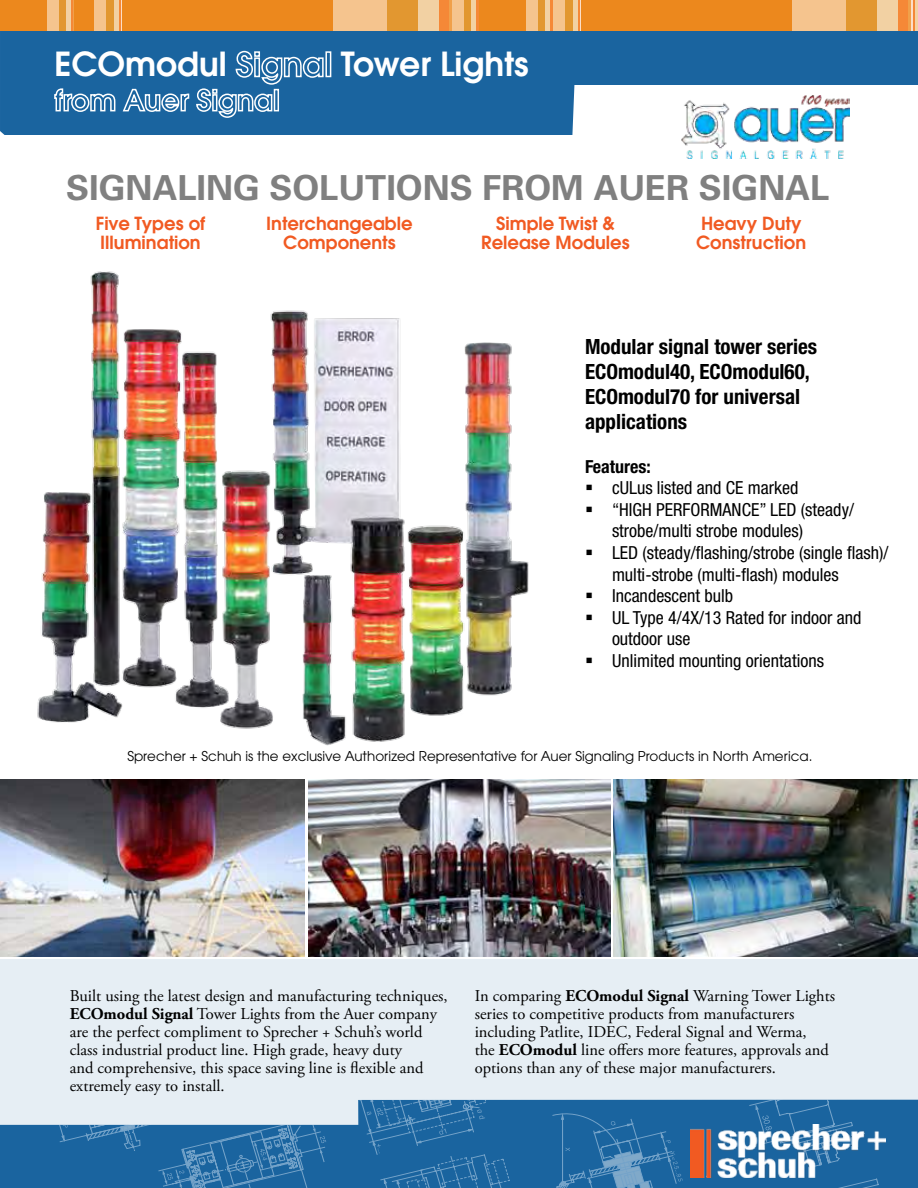
<style>
.page{position:relative;width:918px;height:1188px;background:#fff}
.page>*{position:absolute;margin:0;border:0;box-sizing:border-box;transform-origin:0 0}
.t1{font:700 34.5px "Univers";color:#808080}
.t2{font:600 33px "Avant Garde";color:#fff}
.t3{font:700 condensed 21px/25.2px "Helvetica Neue";color:#000}
.t4{font:condensed 18px/21.6px "Helvetica Neue";color:#000}
.t5{font:600 18px "Avant Garde";color:#f15a22}
.t6{font:700 condensed 18px "Helvetica Neue";color:#000}
.t7{font:16.5px/18px "Adobe Garamond Pro";color:#000}
.t8{font:13.5px "Avant Garde";color:#000}
.s1{font-weight:700}
</style>
<div class="page">
<div style="left:0;top:959px;width:918px;height:211px;background:#e6eef4"></div>
<img style="left:681px;top:135px;width:163px;height:24px">
<img style="left:1px;top:779px;width:303px;height:177px">
<svg style="left:0;top:30px;width:918px;height:105px;fill:#1a649f"></svg>
<div style="left:0;top:0;width:47px;height:30px;background:#ec881d"></div>
<div style="left:47px;top:0;width:12px;height:30px;background:#f5c48e"></div>
<hr style="left:73px;top:0;width:1px;height:30px;background:#f0a04a">
<hr style="left:71px;top:0;width:2px;height:30px;background:#f58837">
<div style="left:59px;top:0;width:7px;height:30px;background:#e29730"></div>
<div style="left:66px;top:0;width:5px;height:30px;background:#f2d1a3"></div>
<div style="left:74px;top:0;width:21px;height:30px;background:#ec881d"></div>
<div style="left:95px;top:0;width:12px;height:30px;background:#f5c48e"></div>
<hr style="left:118px;top:0;width:3px;height:30px;background:#f58837">
<hr style="left:121px;top:0;width:1px;height:30px;background:#fcdec7">
<div style="left:107px;top:0;width:7px;height:30px;background:#e29730"></div>
<hr style="left:114px;top:0;width:4px;height:30px;background:#f2d1a3">
<div style="left:122px;top:0;width:212px;height:30px;background:#ec881d"></div>
<div style="left:333px;top:0;width:54px;height:30px;background:#f5c48e"></div>
<div style="left:448px;top:0;width:5px;height:30px;background:#f0a04a"></div>
<div style="left:438px;top:0;width:10px;height:30px;background:#f58837"></div>
<hr style="left:452px;top:0;width:2px;height:30px;background:#fcdec7">
<div style="left:387px;top:0;width:32px;height:30px;background:#e29730"></div>
<div style="left:418px;top:0;width:21px;height:30px;background:#f2d1a3"></div>
<div style="left:453px;top:0;width:12px;height:30px;background:#f5c48e"></div>
<hr style="left:478px;top:0;width:1px;height:30px;background:#f0a04a">
<hr style="left:476px;top:0;width:2px;height:30px;background:#f58837">
<div style="left:465px;top:0;width:7px;height:30px;background:#e29730"></div>
<hr style="left:472px;top:0;width:4px;height:30px;background:#f2d1a3">
<div style="left:479px;top:0;width:48px;height:30px;background:#ec881d"></div>
<div style="left:527px;top:0;width:12px;height:30px;background:#f5c48e"></div>
<hr style="left:552px;top:0;width:1px;height:30px;background:#f0a04a">
<hr style="left:550px;top:0;width:2px;height:30px;background:#f58837">
<hr style="left:553px;top:0;width:1px;height:30px;background:#fcdec7">
<div style="left:539px;top:0;width:7px;height:30px;background:#e29730"></div>
<hr style="left:546px;top:0;width:4px;height:30px;background:#f2d1a3">
<div style="left:554px;top:0;width:12px;height:30px;background:#f5c48e"></div>
<hr style="left:579px;top:0;width:1px;height:30px;background:#f0a04a">
<hr style="left:577px;top:0;width:2px;height:30px;background:#f58837">
<hr style="left:580px;top:0;width:1px;height:30px;background:#fcdec7">
<div style="left:566px;top:0;width:7px;height:30px;background:#e29730"></div>
<hr style="left:573px;top:0;width:4px;height:30px;background:#f2d1a3">
<div style="left:581px;top:0;width:212px;height:30px;background:#ec881d"></div>
<div style="left:792px;top:0;width:54px;height:30px;background:#f5c48e"></div>
<div style="left:907px;top:0;width:5px;height:30px;background:#f0a04a"></div>
<div style="left:897px;top:0;width:10px;height:30px;background:#f58837"></div>
<hr style="left:911px;top:0;width:2px;height:30px;background:#fcdec7">
<div style="left:846px;top:0;width:32px;height:30px;background:#e29730"></div>
<div style="left:877px;top:0;width:21px;height:30px;background:#f2d1a3"></div>
<hr style="left:913px;top:0;width:1px;height:30px;background:#f0a04a">
<hr style="left:914px;top:0;width:2px;height:30px;background:#f58837">
<hr style="left:916px;top:0;width:2px;height:30px;background:#f2d1a3">
<div style="left:325px;top:51px;width:6px;height:26px;border:2px solid #fff"></div>
<svg style="left:53px;top:88px;width:63px;height:25px;background:#5f92bb"></svg>
<svg style="left:122px;top:50px;width:202px;height:69px;background:#3a79ac"></svg>
<div style="left:274px;top:89px;width:5px;height:22px;border:2px solid #fff"></div>
<img style="left:309px;top:779px;width:302px;height:177px">
<img style="left:614px;top:779px;width:304px;height:177px">
<svg style="left:0;top:1100px;width:918px;height:88px;background:#2c70a6"></svg>
<svg style="left:4px;top:1100px;width:322px;height:88px"></svg>
<svg style="left:353px;top:1100px;width:163px;height:88px;background:#246ba3"></svg>
<svg style="left:552px;top:1100px;width:327px;height:88px;background:#246ba3"></svg>
<img style="left:690px;top:1125px;width:196px;height:53px">
<img style="left:37px;top:271px;width:492px;height:475px">
<h2 class="t2" style="left:54px;top:43px;width:174px">ECOmodul</h2>
<h2 class="t2" style="left:341px;top:43px;width:189px">Tower Lights</h2>
<h1 class="t1" style="left:66px;top:166px;width:765px">SIGNALING SOLUTIONS FROM AUER SIGNAL</h1>
<p class="t5" style="left:96px;top:211px;width:111px">Five Types of</p>
<p class="t5" style="left:266px;top:211px;width:148px">Interchangeable</p>
<p class="t5" style="left:496px;top:211px;width:120px">Simple Twist &amp;</p>
<p class="t5" style="left:701px;top:211px;width:102px">Heavy Duty</p>
<p class="t5" style="left:100px;top:231px;width:102px">Illumination</p>
<p class="t5" style="left:283px;top:231px;width:114px">Components</p>
<p class="t5" style="left:481px;top:231px;width:150px">Release Modules</p>
<p class="t5" style="left:696px;top:231px;width:112px">Construction</p>
<p class="t3" style="left:585px;top:333px;width:234px">Modular signal tower series<br>ECOmodul40, ECOmodul60,<br>ECOmodul70 for universal applications</p>
<p class="t6" style="left:585px;top:455px;width:67px">Features:</p>
<p class="t4" style="left:612px;top:477px;width:278px">cULus listed and CE marked<br>“HIGH PERFORMANCE” LED (steady/ strobe/multi strobe modules)<br>LED (steady/flashing/strobe (single flash)/ multi-strobe (multi-flash) modules<br>Incandescent bulb<br>UL Type 4/4X/13 Rated for indoor and outdoor use<br>Unlimited mounting orientations</p>
<p class="t8" style="left:127px;top:748px;width:687px">Sprecher + Schuh is the exclusive Authorized Representative for Auer Signaling Products in North America.</p>
<p class="t7" style="left:70px;top:987px;width:379px">Built using the latest design and manufacturing techniques, <span class="s1">ECOmodul Signal</span> Tower Lights from the Auer company are the perfect compliment to Sprecher + Schuh’s world class industrial product line. High grade, heavy duty<br>and comprehensive, this space saving line is flexible and extremely easy to install.</p>
<p class="t7" style="left:475px;top:987px;width:362px">In comparing <span class="s1">ECOmodul Signal</span> Warning Tower Lights series to competitive products from manufacturers including Patlite, IDEC, Federal Signal and Werma,<br>the <span class="s1">ECOmodul</span> line offers more features, approvals and options than any of these major manufacturers.</p>
</div>
